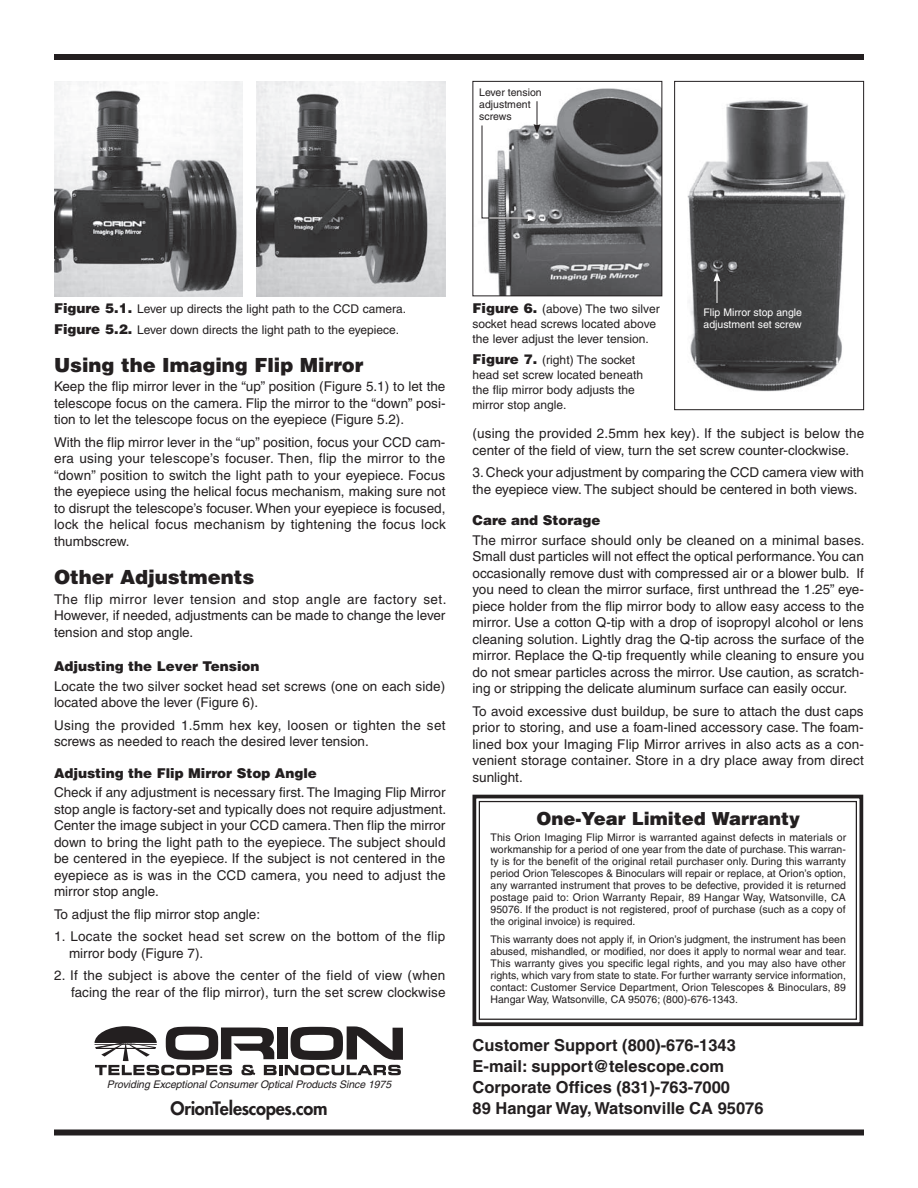
<style>
.page{position:relative;width:918px;height:1188px;background:#fff}
.page>*{position:absolute;margin:0;border:0;box-sizing:border-box;transform-origin:0 0}
.t1{font:900 19.5px "Helvetica";color:#231f20}
.t2{font:900 18px "Helvetica";color:#231f20}
.t3{font:800 18px "Futura";letter-spacing:-.015em;color:#231f20}
.t4{font:700 16.5px/21px "Helvetica";color:#231f20}
.t5{font:13.5px/16.5px "Helvetica";color:#231f20;text-align:justify}
.t6{font:900 13.5px "Helvetica";color:#231f20}
.t7{font:13.5px/16.5px "Helvetica";letter-spacing:.02em;color:#231f20}
.t8{font:12px/15px "Helvetica";color:#231f20}
.t9{font:10.5px/12px "Helvetica";color:#231f20;text-align:justify}
.t10{font:italic 10.5px "Helvetica";letter-spacing:-.005em;color:#231f20}
.t11{font:10.5px/12px "Helvetica";color:#fff}
.s1{font-weight:900;font-size:13.5px}
</style>
<div class="page">
<svg style="left:472px;top:794px;width:392px;height:233px"></svg>
<div style="left:479px;top:801px;width:378px;height:219px;border:1px solid #231f20"></div>
<svg style="left:95px;top:1026px;width:308px;height:49px"></svg>
<img style="left:54px;top:81px;width:189px;height:216px">
<img style="left:256px;top:81px;width:190px;height:216px">
<img style="left:487px;top:88px;width:173px;height:206px">
<div style="left:472px;top:81px;width:190px;height:215px;border:1px solid #231f20"></div>
<img style="left:687px;top:100px;width:159px;height:292px">
<div style="left:674px;top:81px;width:190px;height:329px;border:1px solid #231f20"></div>
<div style="left:54px;top:1130px;width:810px;height:6px;background:#231f20"></div>
<div style="left:54px;top:54px;width:810px;height:6px;background:#231f20"></div>
<svg style="left:481px;top:101px;width:59px;height:120px"></svg>
<svg style="left:714px;top:272px;width:6px;height:31px"></svg>
<p class="t9" style="left:479px;top:86px;width:64px;text-align:left">Lever tension adjustment screws</p>
<p class="t8" style="left:54px;top:298px;width:354px;line-height:21px"><span class="s1">Figure 5.1.</span> Lever up directs the light path to the CCD camera.<br><span class="s1">Figure 5.2.</span> Lever down directs the light path to the eyepiece.</p>
<p class="t11" style="left:704px;top:307px;width:100px">Flip Mirror stop angle adjustment set screw</p>
<p class="t8" style="left:472px;top:301px;width:189px"><span class="s1">Figure 6.</span> (above) The two silver socket head screws located above the lever adjust the lever tension.</p>
<p class="t8" style="left:472px;top:352px;width:172px"><span class="s1">Figure 7.</span> (right) The socket head set screw located beneath the flip mirror body adjusts the mirror stop angle.</p>
<h1 class="t1" style="left:54px;top:352px;width:311px">Using the Imaging Flip Mirror</h1>
<p class="t5" style="left:54px;top:378px;width:393px">Keep the flip mirror lever in the “up” position (Figure 5.1) to let the telescope focus on the camera. Flip the mirror to the “down” posi&shy;tion to let the telescope focus on the eyepiece (Figure 5.2).</p>
<p class="t5" style="left:54px;top:434px;width:393px">With the flip mirror lever in the “up” position, focus your CCD cam&shy;era using your telescope’s focuser. Then, flip the mirror to the “down” position to switch the light path to your eyepiece. Focus the eyepiece using the helical focus mechanism, making sure not to disrupt the telescope’s focuser. When your eyepiece is focused, lock the helical focus mechanism by tightening the focus lock thumbscrew.</p>
<h1 class="t1" style="left:54px;top:564px;width:202px">Other Adjustments</h1>
<p class="t5" style="left:54px;top:591px;width:394px">The flip mirror lever tension and stop angle are factory set.<br>However, if needed, adjustments can be made to change the lever tension and stop angle.</p>
<p class="t6" style="left:54px;top:658px;width:207px">Adjusting the Lever Tension</p>
<p class="t5" style="left:54px;top:678px;width:393px">Locate the two silver socket head set screws (one on each side) located above the lever (Figure 6).</p>
<p class="t5" style="left:54px;top:717px;width:393px">Using the provided 1.5mm hex key, loosen or tighten the set screws as needed to reach the desired lever tension.</p>
<p class="t6" style="left:54px;top:764px;width:264px">Adjusting the Flip Mirror Stop Angle</p>
<p class="t5" style="left:54px;top:784px;width:394px">Check if any adjustment is necessary first. The Imaging Flip Mirror stop angle is factory-set and typically does not require adjustment.<br>Center the image subject in your CCD camera. Then flip the mirror down to bring the light path to the eyepiece. The subject should be centered in the eyepiece. If the subject is not centered in the eyepiece as is was in the CCD camera, you need to adjust the mirror stop angle.</p>
<p class="t5" style="left:54px;top:906px;width:208px">To adjust the flip mirror stop angle:</p>
<p class="t7" style="left:69px;top:928px;width:378px;text-indent:-15px">1. Locate the socket head set screw on the bottom of the flip mirror body (Figure 7).</p>
<p class="t5" style="left:54px;top:967px;width:393px;text-align:right">2. If the subject is above the center of the field of view (when facing the rear of the flip mirror), turn the set screw clockwise</p>
<p class="t5" style="left:472px;top:425px;width:393px">(using the provided 2.5mm hex key). If the subject is below the center of the field of view, turn the set screw counter-clockwise.</p>
<p class="t5" style="left:472px;top:464px;width:393px">3. Check your adjustment by comparing the CCD camera view with the eyepiece view. The subject should be centered in both views.</p>
<p class="t6" style="left:472px;top:512px;width:130px">Care and Storage</p>
<p class="t5" style="left:472px;top:532px;width:394px">The mirror surface should only be cleaned on a minimal bases.<br>Small dust particles will not effect the optical performance. You can occasionally remove dust with compressed air or a blower bulb. If you need to clean the mirror surface, first unthread the 1.25” eye&shy;piece holder from the flip mirror body to allow easy access to the mirror. Use a cotton Q-tip with a drop of isopropyl alcohol or lens cleaning solution. Lightly drag the Q-tip across the surface of the mirror. Replace the Q-tip frequently while cleaning to ensure you do not smear particles across the mirror. Use caution, as scratch&shy;ing or stripping the delicate aluminum surface can easily occur.</p>
<p class="t5" style="left:472px;top:703px;width:393px">To avoid excessive dust buildup, be sure to attach the dust caps prior to storing, and use a foam-lined accessory case. The foam&shy;lined box your Imaging Flip Mirror arrives in also acts as a con&shy;venient storage container. Store in a dry place away from direct sunlight.</p>
<h2 class="t2" style="left:536px;top:807px;width:265px">One-Year Limited Warranty</h2>
<p class="t9" style="left:490px;top:832px;width:357px">This Orion Imaging Flip Mirror is warranted against defects in materials or workmanship for a period of one year from the date of purchase. This warran&shy;ty is for the benefit of the original retail purchaser only. During this warranty period Orion Telescopes &amp; Binoculars will repair or replace, at Orion’s option, any warranted instrument that proves to be defective, provided it is returned postage paid to: Orion Warranty Repair, 89 Hangar Way, Watsonville, CA 95076. If the product is not registered, proof of purchase (such as a copy of the original invoice) is required.</p>
<p class="t9" style="left:490px;top:934px;width:357px">This warranty does not apply if, in Orion’s judgment, the instrument has been abused, mishandled, or modified, nor does it apply to normal wear and tear.<br>This warranty gives you specific legal rights, and you may also have other rights, which vary from state to state. For further warranty service information, contact: Customer Service Department, Orion Telescopes &amp; Binoculars, 89<br>Hangar Way, Watsonville, CA 95076; (800)‑676-1343.</p>
<p class="t10" style="left:107px;top:1078px;width:286px">Providing Exceptional Consumer Optical Products Since 1975</p>
<h2 class="t3" style="left:170px;top:1096px;width:159px">OrionTelescopes.com</h2>
<p class="t4" style="left:472px;top:1034px;width:293px">Customer Support (800)‑676-1343<br>E-mail: support@telescope.com Corporate Offices (831)‑763-7000<br>89 Hangar Way, Watsonville CA 95076</p>
</div>
